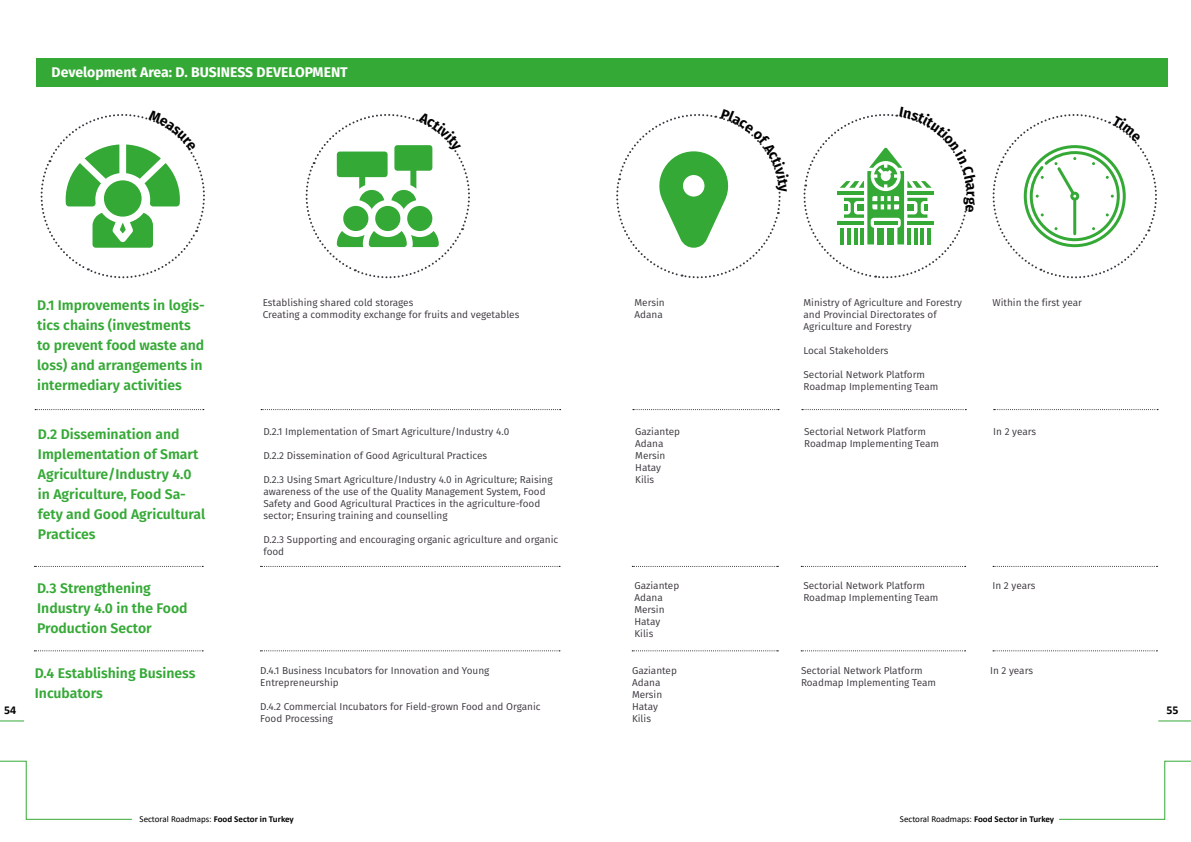
<style>
.page{position:relative;width:1191px;height:842px;background:#fff}
.page>*{position:absolute;margin:0;border:0;box-sizing:border-box;transform-origin:0 0}
.t1{font:600 14px/20px "Fira Sans";color:#35a936}
.t2{font:700 14px "Fira Sans";color:#fff}
.t3{font:700 12px "Calibri";color:#000}
.t4{font:10px/12px "Fira Sans";color:#3a353d}
.t5{font:700 9px "Calibri";color:#000}
.s1{font-weight:400}
</style>
<div class="page">
<svg style="left:0;top:720px;width:24px;height:1px"></svg>
<hr style="left:1158px;top:720px;width:32px;height:1px;background:#35a936">
<svg style="left:0;top:760px;width:132px;height:60px"></svg>
<svg style="left:1059px;top:760px;width:132px;height:60px"></svg>
<svg style="left:35px;top:409px;width:169px;height:1px"></svg>
<svg style="left:261px;top:409px;width:300px;height:1px"></svg>
<svg style="left:633px;top:409px;width:146px;height:1px"></svg>
<svg style="left:802px;top:409px;width:164px;height:1px"></svg>
<svg style="left:993px;top:409px;width:165px;height:1px"></svg>
<svg style="left:34px;top:650px;width:169px;height:1px"></svg>
<svg style="left:260px;top:650px;width:300px;height:1px"></svg>
<svg style="left:632px;top:650px;width:146px;height:1px"></svg>
<svg style="left:801px;top:650px;width:164px;height:1px"></svg>
<svg style="left:993px;top:650px;width:164px;height:1px"></svg>
<svg style="left:34px;top:566px;width:169px;height:1px"></svg>
<svg style="left:260px;top:566px;width:300px;height:1px"></svg>
<svg style="left:632px;top:566px;width:146px;height:1px"></svg>
<svg style="left:801px;top:566px;width:164px;height:1px"></svg>
<svg style="left:993px;top:566px;width:164px;height:1px"></svg>
<div style="left:36px;top:59px;width:1132px;height:28px;background:#35a936"></div>
<svg style="left:40px;top:114px;width:165px;height:165px"></svg>
<svg style="left:305px;top:114px;width:165px;height:165px"></svg>
<svg style="left:616px;top:114px;width:165px;height:165px"></svg>
<svg style="left:803px;top:114px;width:166px;height:165px"></svg>
<svg style="left:992px;top:114px;width:165px;height:165px"></svg>
<h1 class="t2" style="left:52px;top:61px;width:298px">Development Area: D. BUSINESS DEVELOPMENT</h1>
<h1 class="t1" style="left:37px;top:294px;width:169px">D.1 Improvements in logis&shy;tics chains (investments to prevent food waste and loss) and arrangements in intermediary activities</h1>
<h1 class="t1" style="left:38px;top:423px;width:169px">D.2 Dissemination and<br>Implementation of Smart<br>Agriculture/Industry 4.0 in Agriculture, Food Sa&shy;fety and Good Agricultural<br>Practices</h1>
<h1 class="t1" style="left:37px;top:577px;width:152px">D.3 Strengthening<br>Industry 4.0 in the Food<br>Production Sector</h1>
<p class="t4" style="left:263px;top:296px;width:258px">Establishing shared cold storages<br>Creating a commodity exchange for fruits and vegetables</p>
<p class="t4" style="left:263px;top:425px;width:247px">D.2.1 Implementation of Smart Agriculture/Industry 4.0</p>
<p class="t4" style="left:263px;top:449px;width:225px">D.2.2 Dissemination of Good Agricultural Practices</p>
<p class="t4" style="left:263px;top:473px;width:291px">D.2.3 Using Smart Agriculture/Industry 4.0 in Agriculture; Raising awareness of the use of the Quality Management System, Food Safety and Good Agricultural Practices in the agriculture-food sector; Ensuring training and counselling</p>
<p class="t4" style="left:263px;top:533px;width:296px">D.2.3 Supporting and encouraging organic agriculture and organic food</p>
<p class="t4" style="left:634px;top:296px;width:32px">Mersin<br>Adana</p>
<p class="t4" style="left:635px;top:425px;width:46px">Gaziantep<br>Adana<br>Mersin<br>Hatay<br>Kilis</p>
<p class="t4" style="left:634px;top:579px;width:46px">Gaziantep<br>Adana<br>Mersin<br>Hatay<br>Kilis</p>
<p class="t4" style="left:803px;top:296px;width:160px">Ministry of Agriculture and Forestry and Provincial Directorates of<br>Agriculture and Forestry</p>
<p class="t4" style="left:803px;top:344px;width:87px">Local Stakeholders</p>
<p class="t4" style="left:803px;top:368px;width:136px">Sectorial Network Platform<br>Roadmap Implementing Team</p>
<p class="t4" style="left:804px;top:425px;width:136px">Sectorial Network Platform<br>Roadmap Implementing Team</p>
<p class="t4" style="left:992px;top:296px;width:91px">Within the first year</p>
<p class="t4" style="left:993px;top:425px;width:44px">In 2 years</p>
<p class="t4" style="left:803px;top:579px;width:136px">Sectorial Network Platform<br>Roadmap Implementing Team</p>
<p class="t4" style="left:992px;top:579px;width:44px">In 2 years</p>
<p class="t4" style="left:260px;top:664px;width:231px">D.4.1 Business Incubators for Innovation and Young<br>Entrepreneurship</p>
<p class="t4" style="left:260px;top:700px;width:282px">D.4.2 Commercial Incubators for Field-grown Food and Organic<br>Food Processing</p>
<p class="t4" style="left:632px;top:664px;width:46px">Gaziantep<br>Adana<br>Mersin<br>Hatay<br>Kilis</p>
<p class="t4" style="left:801px;top:664px;width:136px">Sectorial Network Platform<br>Roadmap Implementing Team</p>
<h1 class="t1" style="left:35px;top:662px;width:162px">D.4 Establishing Business<br>Incubators</h1>
<p class="t4" style="left:990px;top:664px;width:44px">In 2 years</p>
<p class="t3" style="left:4px;top:701px;width:14px">54</p>
<p class="t3" style="left:1166px;top:701px;width:14px">55</p>
<p class="t5" style="left:139px;top:813px;width:156px"><span class="s1">Sectoral Roadmaps:</span> Food Sector in Turkey</p>
<p class="t5" style="left:900px;top:813px;width:156px"><span class="s1">Sectoral Roadmaps:</span> Food Sector in Turkey</p>
</div>
